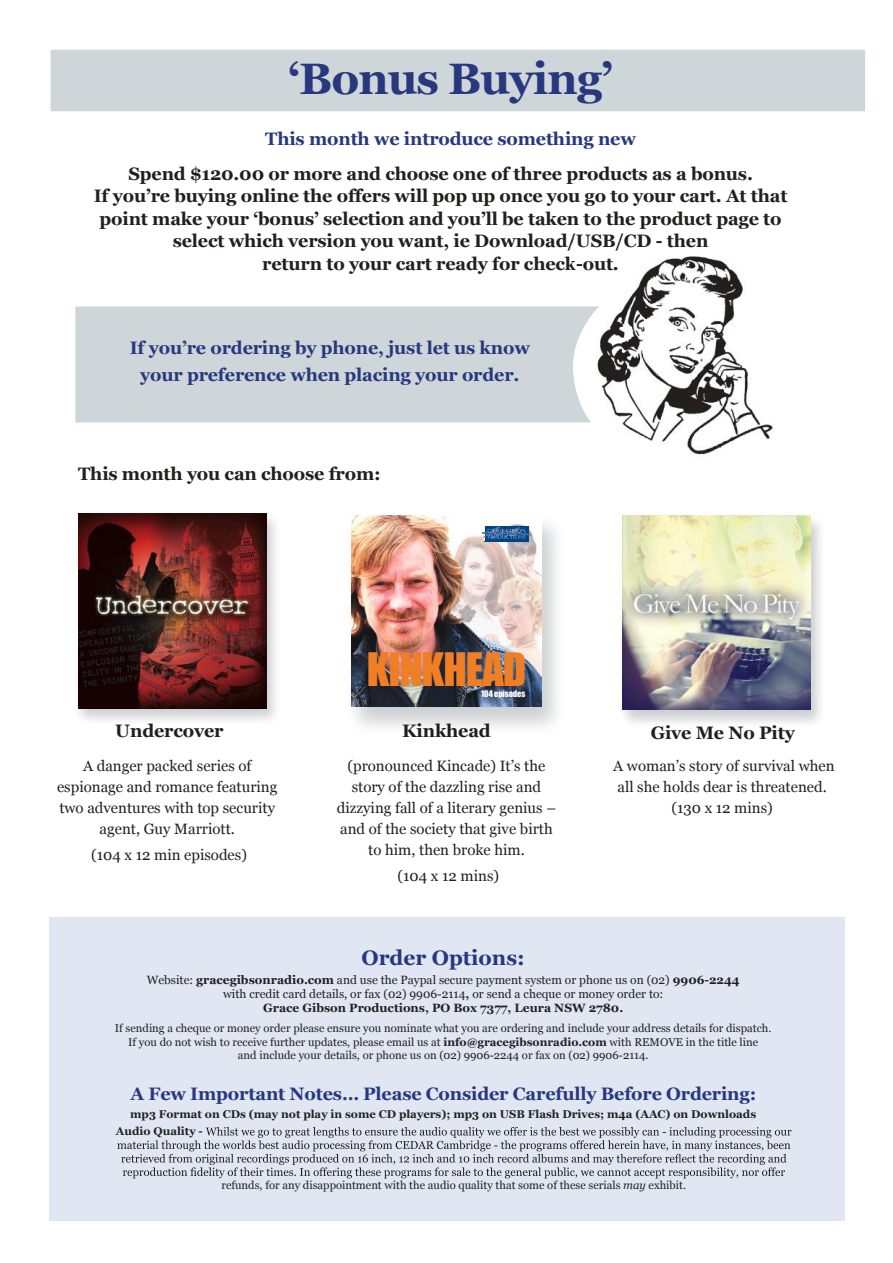
<style>
.page{position:relative;width:893px;height:1263px;background:#fff}
.page>*{position:absolute;margin:0;border:0;box-sizing:border-box;transform-origin:0 0}
.t1{font:700 44.1px "Georgia";letter-spacing:-.025em;color:#27387e}
.t2{font:42.3px "Impact";letter-spacing:-.025em;color:#f07e24}
.t3{font:700 21px "Georgia";color:#27387e}
.t4{font:700 18px/22.5px "Georgia";letter-spacing:-.01em;color:#241f1f;text-align:center}
.t5{font:700 18px/27px "Georgia";letter-spacing:-.01em;color:#27387e;text-align:center}
.t6{font:15px/21px "Georgia";color:#241f1f;text-align:center}
.t7{font:12px/14.2px "Georgia";color:#241f1f;text-align:center}
.t8{font:11.25px/13.5px "Georgia";color:#241f1f;text-align:center}
.t9{font:700 11.25px/17.7px "Georgia";color:#241f1f}
.t10{font:8.4px "Impact";letter-spacing:-.01em;color:#fff}
.s1{font-weight:700}
.s2{font-style:italic}
</style>
<div class="page">
<div style="left:75px;top:306px;width:498px;height:116px;background:#ced6da"></div>
<div style="left:49px;top:918px;width:795px;height:303px;background:#e0e7f3"></div>
<svg style="left:117px;top:1127px;width:674px;height:51px"></svg>
<img style="left:78px;top:513px;width:198px;height:208px">
<img style="left:78px;top:514px;width:188px;height:194px">
<img style="left:351px;top:518px;width:206px;height:209px">
<img style="left:352px;top:515px;width:189px;height:191px">
<svg style="left:484px;top:526px;width:44px;height:15px"></svg>
<div style="left:485px;top:527px;width:42px;height:14px;background:#004486"></div>
<svg style="left:482px;top:527px;width:48px;height:12px"></svg>
<img style="left:622px;top:515px;width:189px;height:195px">
<div style="left:51px;top:50px;width:814px;height:61px;background:#ced6da"></div>
<img style="left:573px;top:256px;width:200px;height:201px">
<h1 class="t1" style="left:288px;top:45px;width:326px">‘Bonus Buying’</h1>
<h3 class="t5" style="left:265px;top:124px;width:372px">This month we introduce something new</h3>
<p class="t4" style="left:94px;top:161px;width:695px">Spend $120.00 or more and choose one of three products as a bonus.<br>If you’re buying online the offers will pop up once you go to your cart. At that point make your ‘bonus’ selection and you’ll be taken to the product page to select which version you want, ie Download/USB/CD - then<br>return to your cart ready for check-out.</p>
<h3 class="t5" style="left:130px;top:334px;width:402px">If you’re ordering by phone, just let us know your preference when placing your order.</h3>
<h3 class="t4" style="left:78px;top:461px;width:304px">This month you can choose from:</h3>
<h2 class="t2" style="left:367px;top:637px;width:161px">KINKHEAD</h2>
<p class="t10" style="left:481px;top:687px;width:46px">104 episodes</p>
<h3 class="t4" style="left:115px;top:718px;width:110px">Undercover</h3>
<h3 class="t4" style="left:402px;top:718px;width:90px">Kinkhead</h3>
<h3 class="t4" style="left:651px;top:721px;width:146px">Give Me No Pity</h3>
<h3 class="t6" style="left:57px;top:755px;width:222px">A danger packed series of espionage and romance featuring two adventures with top security agent, Guy Marriott.</h3>
<h3 class="t6" style="left:91px;top:843px;width:157px">(104 x 12 min episodes)</h3>
<h3 class="t6" style="left:337px;top:755px;width:221px">(pronounced Kincade) It’s the story of the dazzling rise and dizzying fall of a literary genius – and of the society that give birth to him, then broke him.</h3>
<h3 class="t6" style="left:397px;top:864px;width:103px">(104 x 12 mins)</h3>
<h3 class="t6" style="left:613px;top:755px;width:223px">A woman’s story of survival when all she holds dear is threatened. (130 x 12 mins)</h3>
<h3 class="t3" style="left:361px;top:942px;width:165px">Order Options:</h3>
<p class="t7" style="left:147px;top:972px;width:594px">Website: <span class="s1">gracegibsonradio.com</span> and use the Paypal secure payment system or phone us on (02) <span class="s1">9906-2244 </span>with credit card details, or fax (02) 9906-2114<span class="s1">,</span> or send a cheque or money order to:<br><span class="s1">Grace Gibson Productions, PO Box 7377, Leura NSW 2780.</span></p>
<p class="t8" style="left:115px;top:1021px;width:658px">If sending a cheque or money order please ensure you nominate what you are ordering and include your address details for dispatch.<br>If you do not wish to receive further updates, please email us at <span class="s1">info@gracegibsonradio.com</span> with REMOVE in the title line<br>and include your details, or phone us on (02) 9906-2244 or fax on (02) 9906-2114.</p>
<h3 class="t5" style="left:131px;top:1079px;width:627px">A Few Important Notes… Please Consider Carefully Before Ordering:</h3>
<p class="t9" style="left:116px;top:1104px;width:642px;text-indent:14px">mp3 Format on CDs (may not play in some CD players); mp3 on USB Flash Drives; m4a (AAC) on Downloads<br>Audio Quality -</p>
<p class="t8" style="left:221px;top:1178px;width:466px">refunds, for any disappointment with the audio quality that some of these serials <span class="s2">may</span> exhibit.</p>
</div>
